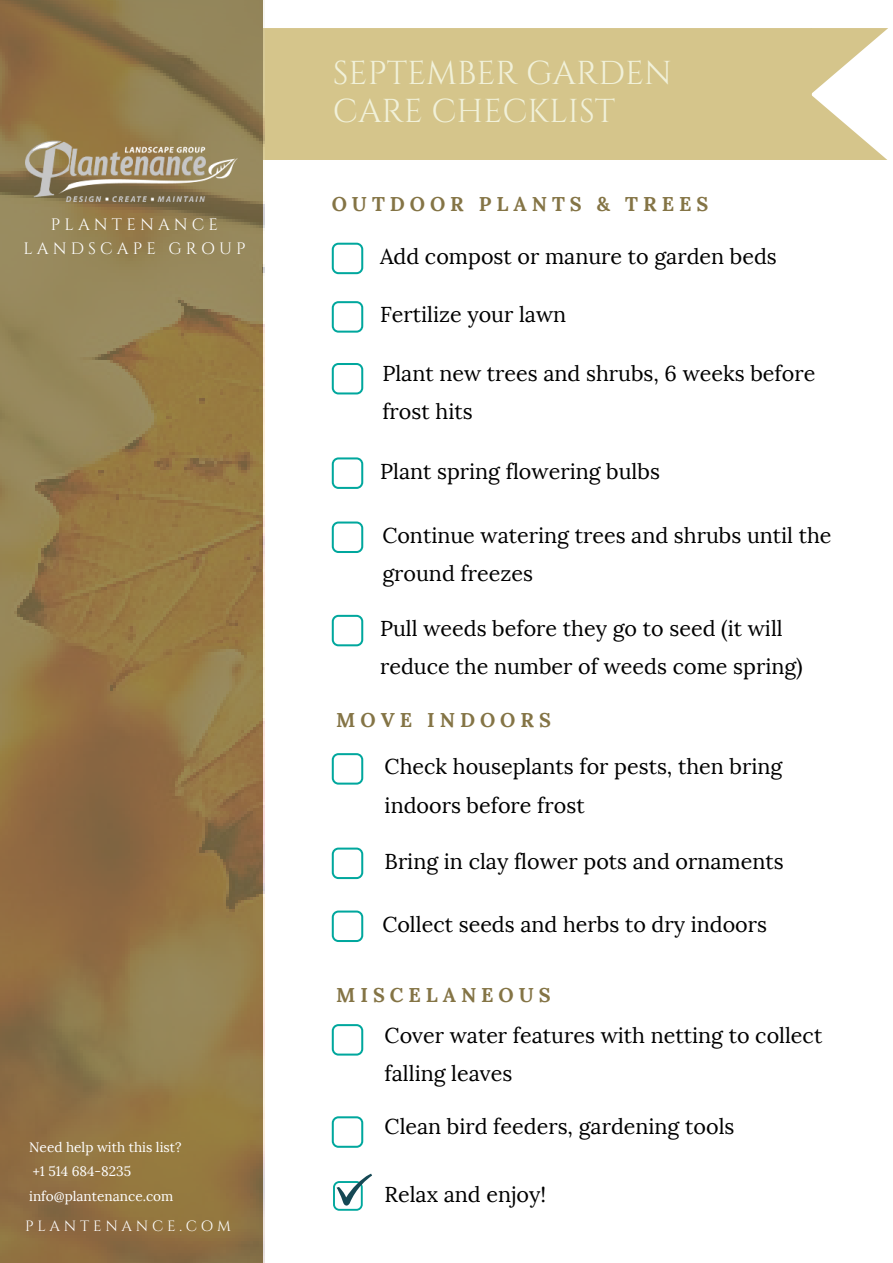
<style>
.page{position:relative;width:893px;height:1263px;background:#fff}
.page>*{position:absolute;margin:0;border:0;box-sizing:border-box;transform-origin:0 0}
.t1{font:33px/38.2px "Cinzel";color:#f1f1d9}
.t2{font:21.45px/38.2px "Lora";color:#000}
.t3{font:700 19.8px "Lora";letter-spacing:.25em;color:#847445}
.t4{font:16.5px/23.5px "Cinzel";letter-spacing:.25em;color:#fff;text-align:center}
.t5{font:14.85px "Cinzel";letter-spacing:.25em;color:#fff}
.t6{font:13.65px/24.8px "Lora";color:#fff}
</style>
<div class="page">
<svg style="left:811px;top:28px;width:77px;height:131px"></svg>
<div style="left:264px;top:28px;width:547px;height:131px;background:#d5c58b"></div>
<svg style="left:0;top:0;width:264px;height:1262px;background:#927849"></svg>
<img style="left:26px;top:128px;width:211px;height:73px">
<svg style="left:332px;top:1116px;width:31px;height:31px"></svg>
<svg style="left:333px;top:1173px;width:39px;height:37px"></svg>
<svg style="left:332px;top:243px;width:31px;height:31px"></svg>
<svg style="left:332px;top:1024px;width:31px;height:31px"></svg>
<svg style="left:332px;top:753px;width:31px;height:31px"></svg>
<svg style="left:332px;top:457px;width:31px;height:32px"></svg>
<svg style="left:332px;top:521px;width:31px;height:32px"></svg>
<svg style="left:332px;top:615px;width:31px;height:31px"></svg>
<svg style="left:332px;top:910px;width:31px;height:32px"></svg>
<svg style="left:332px;top:847px;width:31px;height:32px"></svg>
<svg style="left:332px;top:301px;width:31px;height:32px"></svg>
<svg style="left:332px;top:363px;width:31px;height:31px"></svg>
<p class="t4" style="left:23px;top:214px;width:224px">PLANTENANCE<br>LANDSCAPE GROUP</p>
<p class="t6" style="left:29px;top:1134px;width:154px">Need help with this list? +1 514 684-8235 info@plantenance.com</p>
<p class="t5" style="left:25px;top:1216px;width:207px">PLANTENANCE.COM</p>
<h1 class="t1" style="left:333px;top:55px;width:341px">SEPTEMBER GARDEN<br>CARE CHECKLIST</h1>
<p class="t3" style="left:332px;top:191px;width:378px">OUTDOOR PLANTS &amp; TREES</p>
<p class="t2" style="left:380px;top:237px;width:398px">Add compost or manure to garden beds</p>
<p class="t2" style="left:380px;top:296px;width:188px">Fertilize your lawn</p>
<p class="t2" style="left:382px;top:354px;width:434px">Plant new trees and shrubs, 6 weeks before frost hits</p>
<p class="t2" style="left:380px;top:452px;width:281px">Plant spring flowering bulbs</p>
<p class="t2" style="left:382px;top:516px;width:450px">Continue watering trees and shrubs until the ground freezes</p>
<p class="t2" style="left:380px;top:609px;width:424px">Pull weeds before they go to seed (it will reduce the number of weeds come spring)</p>
<p class="t3" style="left:336px;top:707px;width:216px">MOVE INDOORS</p>
<p class="t2" style="left:384px;top:748px;width:399px">Check houseplants for pests, then bring indoors before frost</p>
<p class="t2" style="left:384px;top:842px;width:400px">Bring in clay flower pots and ornaments</p>
<p class="t2" style="left:382px;top:905px;width:386px">Collect seeds and herbs to dry indoors</p>
<p class="t3" style="left:336px;top:981px;width:216px">MISCELANEOUS</p>
<p class="t2" style="left:384px;top:1016px;width:439px">Cover water features with netting to collect falling leaves</p>
<p class="t2" style="left:384px;top:1107px;width:351px">Clean bird feeders, gardening tools</p>
<p class="t2" style="left:384px;top:1175px;width:163px">Relax and enjoy!</p>
</div>
